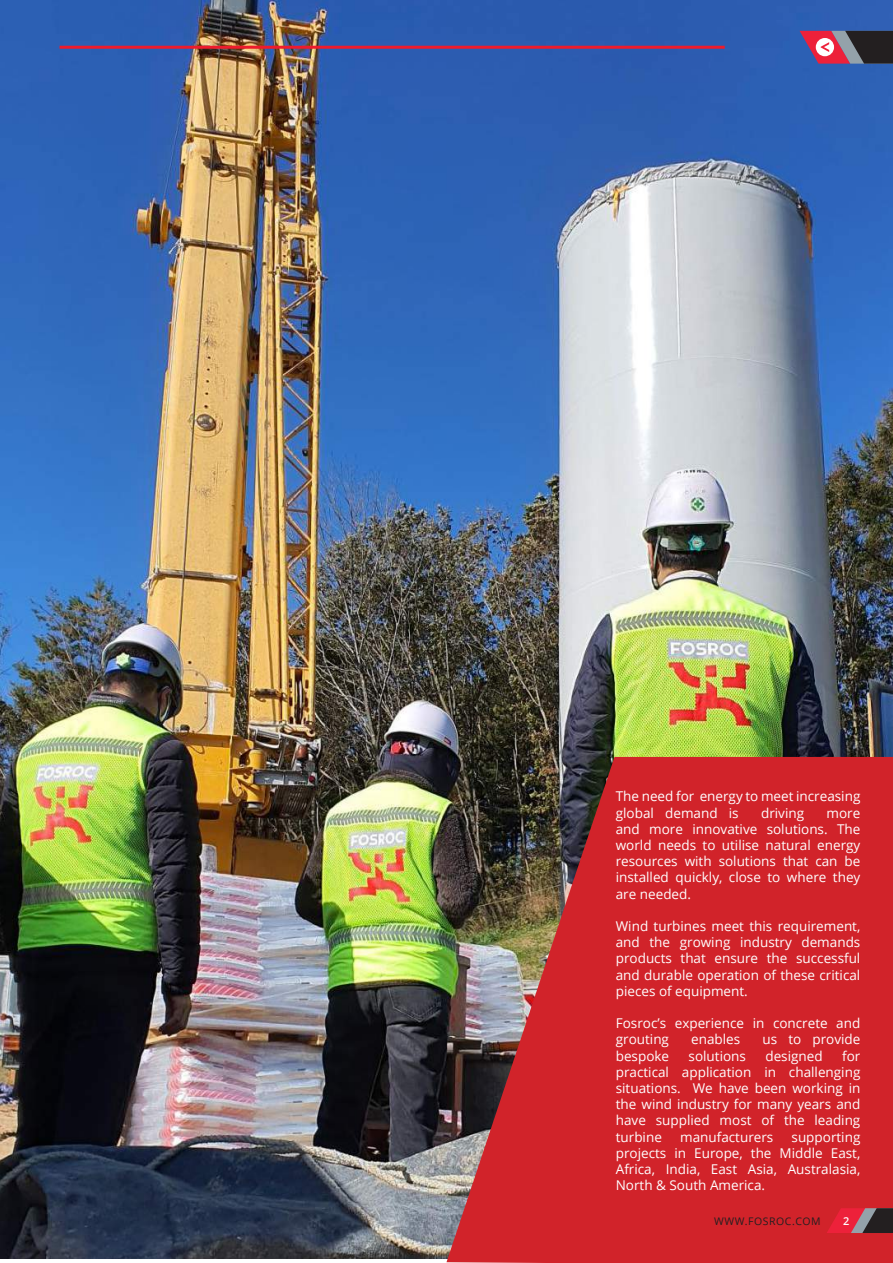
<style>
.page{position:relative;width:893px;height:1263px;background:#fff}
.page>*{position:absolute;margin:0;border:0;box-sizing:border-box;transform-origin:0 0}
.t1{font:13.5px/16.2px "Open Sans";color:#fff;text-align:justify}
.t2{font:600 10.95px "Open Sans";color:#fff}
.t3{font:10.5px "Open Sans";letter-spacing:.05em;color:#231f20}
</style>
<div class="page">
<img style="left:0;top:0;width:893px;height:1259px">
<svg style="left:446px;top:757px;width:447px;height:506px;background:#b92c30"></svg>
<hr style="left:60px;top:46px;width:665px;height:3px;background:#ee1b2c">
<svg style="left:800px;top:31px;width:93px;height:33px;background:#794a5c"></svg>
<svg style="left:827px;top:1208px;width:66px;height:25px;background:#933642"></svg>
<p class="t1" style="left:616px;top:788px;width:246px">The need for energy to meet increasing global demand is</p>
<p class="t1" style="left:761px;top:804px;width:45px">driving</p>
<p class="t1" style="left:616px;top:804px;width:246px;text-indent:211px">more and more innovative solutions. The world needs to utilise natural energy resources with solutions that can be installed quickly, close to where they are needed.</p>
<p class="t1" style="left:616px;top:917px;width:246px">Wind turbines meet this requirement, and the growing industry demands products that ensure the successful and durable operation of these critical pieces of equipment.</p>
<p class="t1" style="left:616px;top:1015px;width:246px">Fosroc’s experience in concrete and grouting</p>
<p class="t1" style="left:691px;top:1031px;width:51px">enables</p>
<p class="t1" style="left:762px;top:1031px;width:99px">us to provide</p>
<p class="t1" style="left:616px;top:1047px;width:246px;text-indent:226px">for practical application in challenging situations. We have been working in the wind industry for many years and have supplied most of the leading turbine</p>
<p class="t1" style="left:616px;top:1047px;width:55px">bespoke</p>
<p class="t1" style="left:689px;top:1047px;width:59px">solutions</p>
<p class="t1" style="left:765px;top:1047px;width:59px">designed</p>
<p class="t1" style="left:680px;top:1128px;width:95px">manufacturers</p>
<p class="t1" style="left:616px;top:1128px;width:246px;text-indent:176px">supporting projects in Europe, the Middle East, Africa, India, East Asia, Australasia, North &amp; South America.</p>
<p class="t3" style="left:714px;top:1213px;width:108px">WWW.FOSROC.COM</p>
<p class="t2" style="left:843px;top:1213px;width:8px">2</p>
</div>
